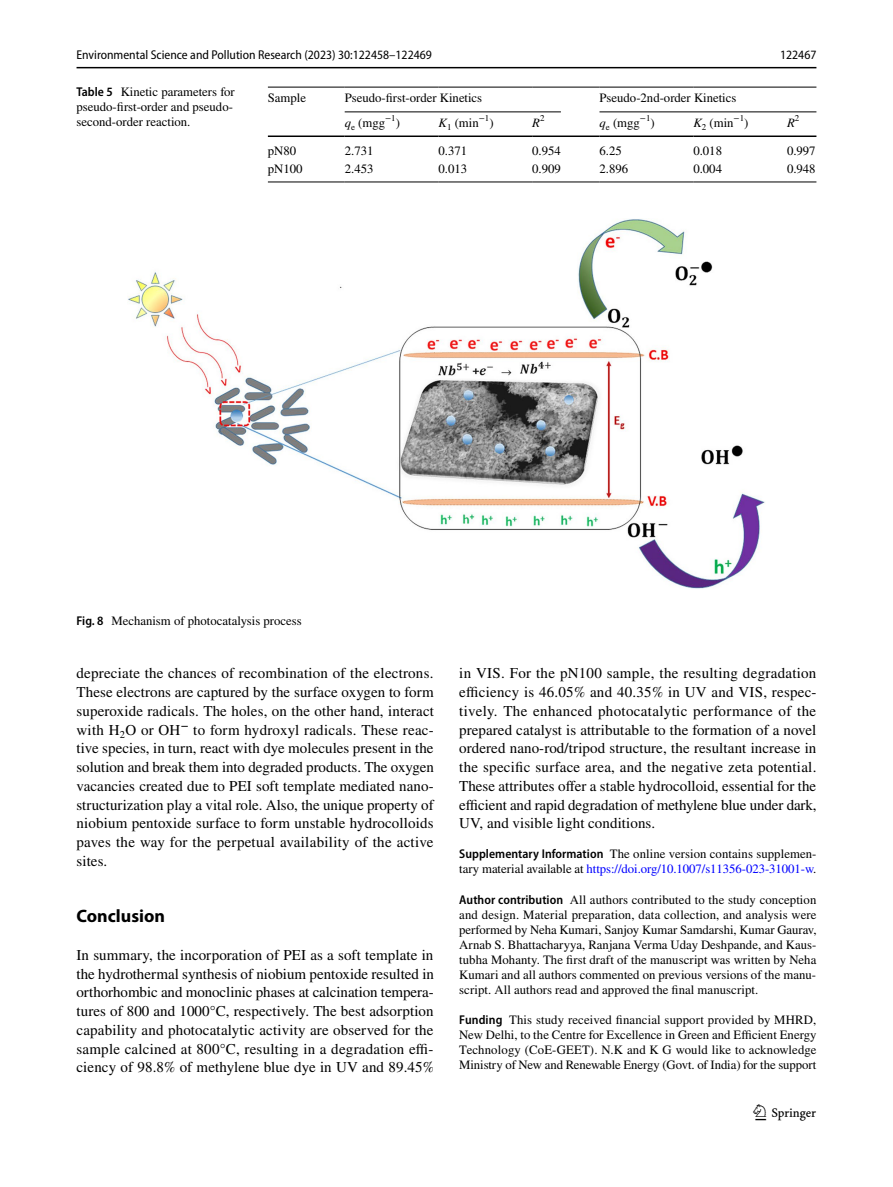
<style>
.page{position:relative;width:893px;height:1187px;background:#fff}
.page>*{position:absolute;margin:0;border:0;box-sizing:border-box;transform-origin:0 0}
.t1{font:22.5px "Springnew Regular 2";color:#000}
.t2{font:700 18px "Myriad Pro";color:#000}
.t3{font:15px/18.8px "STIX";letter-spacing:.005em;color:#000;text-align:justify}
.t4{font:12.75px/15px "STIX";color:#000}
.t5{font:semi-condensed 12.75px "Myriad Pro";color:#000}
.t6{font:italic 12.75px "STIX";color:#000}
.s1{font-family:"Myriad Pro";font-weight:600;font-stretch:semi-condensed}
.s2{font-style:italic}
.s3{color:#00f}
</style>
<div class="page">
<hr style="left:77px;top:67px;width:739px;height:1px;background:#000">
<hr style="left:268px;top:87px;width:77px;height:1px;background:#000">
<hr style="left:268px;top:135px;width:77px;height:2px;background:#000">
<hr style="left:345px;top:87px;width:94px;height:1px;background:#000">
<hr style="left:439px;top:87px;width:93px;height:1px;background:#000">
<hr style="left:532px;top:87px;width:67px;height:1px;background:#000">
<hr style="left:599px;top:87px;width:94px;height:1px;background:#000">
<hr style="left:693px;top:87px;width:94px;height:1px;background:#000">
<svg style="left:787px;top:87px;width:29px;height:1px"></svg>
<hr style="left:345px;top:135px;width:94px;height:2px;background:#000">
<hr style="left:439px;top:135px;width:93px;height:2px;background:#000">
<hr style="left:532px;top:135px;width:67px;height:2px;background:#000">
<hr style="left:599px;top:135px;width:94px;height:2px;background:#000">
<hr style="left:693px;top:135px;width:94px;height:2px;background:#000">
<hr style="left:787px;top:135px;width:29px;height:2px;background:#000">
<hr style="left:268px;top:181px;width:77px;height:1px;background:#000">
<hr style="left:345px;top:181px;width:94px;height:1px;background:#000">
<hr style="left:439px;top:181px;width:93px;height:1px;background:#000">
<hr style="left:532px;top:181px;width:67px;height:1px;background:#000">
<hr style="left:599px;top:181px;width:94px;height:1px;background:#000">
<hr style="left:693px;top:181px;width:94px;height:1px;background:#000">
<svg style="left:787px;top:181px;width:29px;height:1px"></svg>
<hr style="left:345px;top:111px;width:216px;height:1px;background:#000">
<hr style="left:599px;top:111px;width:217px;height:1px;background:#000">
<img style="left:128px;top:219px;width:637px;height:370px">
<p class="t5" style="left:77px;top:48px;width:357px">Environmental Science and Pollution Research (2023) 30:122458–122469</p>
<p class="t5" style="left:780px;top:48px;width:38px">122467</p>
<p class="t4" style="left:77px;top:85px;width:160px"><span class="s1">Table 5</span> Kinetic parameters for pseudo-first-order and pseudo&shy;second-order reaction.</p>
<p class="t4" style="left:268px;top:91px;width:40px">Sample</p>
<p class="t4" style="left:345px;top:91px;width:139px">Pseudo-first-order Kinetics</p>
<p class="t4" style="left:599px;top:91px;width:138px">Pseudo-2nd-order Kinetics</p>
<p class="t4" style="left:345px;top:116px;width:57px"><span class="s2">q</span><sub>e</sub> (mgg<sup>−1</sup>)</p>
<p class="t4" style="left:439px;top:116px;width:57px"><span class="s2">K</span><sub>1</sub> (min<sup>−1</sup>)</p>
<p class="t6" style="left:532px;top:113px;width:14px">R<sup>2</sup></p>
<p class="t4" style="left:599px;top:116px;width:57px"><span class="s2">q</span><sub>e</sub> (mgg<sup>−1</sup>)</p>
<p class="t4" style="left:693px;top:116px;width:57px"><span class="s2">K</span><sub>2</sub> (min<sup>−1</sup>)</p>
<p class="t6" style="left:787px;top:113px;width:14px">R<sup>2</sup></p>
<p class="t4" style="left:268px;top:144px;width:30px">pN80</p>
<p class="t4" style="left:345px;top:144px;width:30px">2.731</p>
<p class="t4" style="left:439px;top:144px;width:30px">0.371</p>
<p class="t4" style="left:532px;top:144px;width:30px">0.954</p>
<p class="t4" style="left:600px;top:144px;width:24px">6.25</p>
<p class="t4" style="left:693px;top:144px;width:30px">0.018</p>
<p class="t4" style="left:787px;top:144px;width:30px">0.997</p>
<p class="t4" style="left:268px;top:162px;width:36px">pN100</p>
<p class="t4" style="left:345px;top:162px;width:30px">2.453</p>
<p class="t4" style="left:439px;top:162px;width:30px">0.013</p>
<p class="t4" style="left:532px;top:162px;width:30px">0.909</p>
<p class="t4" style="left:600px;top:162px;width:30px">2.896</p>
<p class="t4" style="left:693px;top:162px;width:30px">0.004</p>
<p class="t4" style="left:787px;top:162px;width:30px">0.948</p>
<p class="t4" style="left:77px;top:614px;width:227px"><span class="s1">Fig. 8</span> Mechanism of photocatalysis process</p>
<p class="t3" style="left:77px;top:665px;width:359px">depreciate the chances of recombination of the electrons.<br>These electrons are captured by the surface oxygen to form superoxide radicals. The holes, on the other hand, interact with H<sub>2</sub>O or OH<sup>−</sup> to form hydroxyl radicals. These reac&shy;tive species, in turn, react with dye molecules present in the solution and break them into degraded products. The oxygen vacancies created due to PEI soft template mediated nano&shy;structurization play a vital role. Also, the unique property of niobium pentoxide surface to form unstable hydrocolloids paves the way for the perpetual availability of the active sites.</p>
<p class="t2" style="left:77px;top:904px;width:90px">Conclusion</p>
<p class="t3" style="left:77px;top:946px;width:359px">In summary, the incorporation of PEI as a soft template in the hydrothermal synthesis of niobium pentoxide resulted in orthorhombic and monoclinic phases at calcination tempera&shy;tures of 800 and 1000°C, respectively. The best adsorption capability and photocatalytic activity are observed for the sample calcined at 800°C, resulting in a degradation effi&shy;ciency of 98.8% of methylene blue dye in UV and 89.45%</p>
<p class="t3" style="left:459px;top:665px;width:359px">in VIS. For the pN100 sample, the resulting degradation efficiency is 46.05% and 40.35% in UV and VIS, respec&shy;tively. The enhanced photocatalytic performance of the prepared catalyst is attributable to the formation of a novel ordered nano-rod/tripod structure, the resultant increase in the specific surface area, and the negative zeta potential.<br>These attributes offer a stable hydrocolloid, essential for the efficient and rapid degradation of methylene blue under dark, UV, and visible light conditions.</p>
<p class="t4" style="left:459px;top:847px;width:359px"><span class="s1">Supplementary Information</span> The online version contains supplemen&shy;tary material available at <span class="s3">https://doi.org/10.1007/s11356-023-31001-w</span>.</p>
<p class="t4" style="left:459px;top:892px;width:359px;text-align:justify"><span class="s1">Author contribution</span> All authors contributed to the study conception and design. Material preparation, data collection, and analysis were performed by Neha Kumari, Sanjoy Kumar Samdarshi, Kumar Gaurav, Arnab S. Bhattacharyya, Ranjana Verma Uday Deshpande, and Kaus&shy;tubha Mohanty. The first draft of the manuscript was written by Neha Kumari and all authors commented on previous versions of the manu&shy;script. All authors read and approved the final manuscript.</p>
<p class="t4" style="left:459px;top:1012px;width:359px;text-align:justify"><span class="s1">Funding</span> This study received financial support provided by MHRD, New Delhi, to the Centre for Excellence in Green and Efficient Energy Technology (CoE-GEET). N.K and K G would like to acknowledge Ministry of New and Renewable Energy (Govt. of India) for the support</p>
<h1 class="t1" style="left:755px;top:1104px;width:62px">1 3</h1>
</div>
